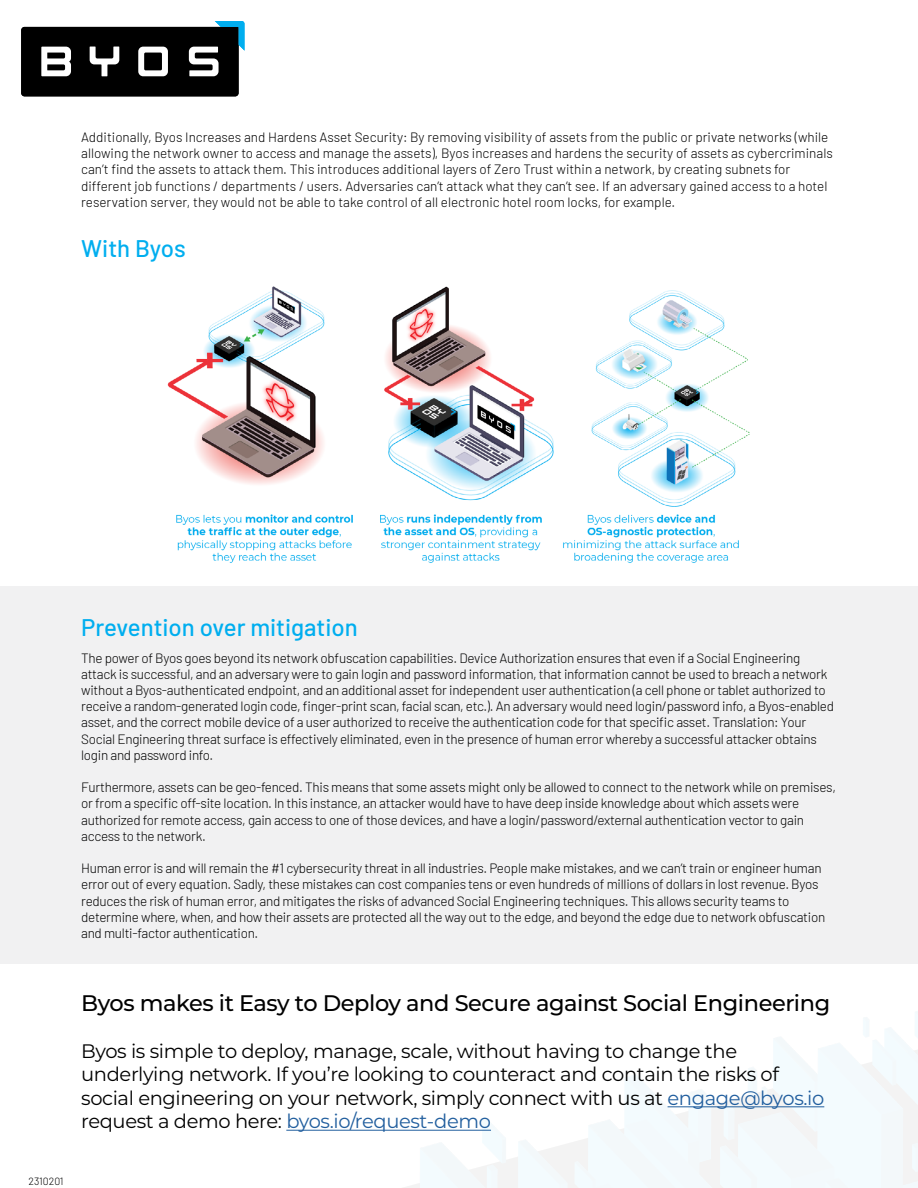
<style>
.page{position:relative;width:918px;height:1188px;background:#fff}
.page>*{position:absolute;margin:0;border:0;box-sizing:border-box;transform-origin:0 0}
.t1{font:500 24px "Barlow";color:#00aeef}
.t2{font:500 22.5px "Montserrat";letter-spacing:-.02em;color:#000}
.t3{font:19.5px/23.4px "Montserrat";letter-spacing:-.02em;color:#000}
.t4{font:300 13.5px/16.2px "Barlow";letter-spacing:-.02em;color:#000}
.t5{font:300 13.5px/16.2px "Barlow";color:#000}
.t6{font:300 10.5px "Barlow";color:#000}
.s1{color:#215e9e}
</style>
<div class="page">
<div style="left:0;top:586px;width:918px;height:378px;background:#f1f1f2"></div>
<svg style="left:21px;top:21px;width:223px;height:75px"></svg>
<img style="left:167px;top:286px;width:583px;height:277px">
<hr style="left:668px;top:1106px;width:156px;height:1px;background:#215e9e">
<hr style="left:286px;top:1130px;width:205px;height:1px;background:#215e9e">
<p class="t5" style="left:81px;top:128px;width:753px">Additionally, Byos Increases and Hardens Asset Security: By removing visibility of assets from the public or private networks (while allowing the network owner to access and manage the assets), Byos increases and hardens the security of assets as cybercriminals can’t find the assets to attack them. This introduces additional layers of Zero Trust within a network, by creating subnets for different job functions / departments / users. Adversaries can’t attack what they can’t see. If an adversary gained access to a hotel reservation server, they would not be able to take control of all electronic hotel room locks, for example.</p>
<h1 class="t1" style="left:81px;top:230px;width:106px">With Byos</h1>
<h1 class="t1" style="left:81px;top:610px;width:278px">Prevention over mitigation</h1>
<p class="t4" style="left:81px;top:649px;width:754px">The power of Byos goes beyond its network obfuscation capabilities. Device Authorization ensures that even if a Social Engineering attack is successful, and an adversary were to gain login and password information, that information cannot be used to breach a network without a Byos-authenticated endpoint, and an additional asset for independent user authentication (a cell phone or tablet authorized to receive a random-generated login code, finger-print scan, facial scan, etc.). An adversary would need login/password info, a Byos-enabled asset, and the correct mobile device of a user authorized to receive the authentication code for that specific asset. Translation: Your Social Engineering threat surface is effectively eliminated, even in the presence of human error whereby a successful attacker obtains login and password info.</p>
<p class="t4" style="left:81px;top:778px;width:756px">Furthermore, assets can be geo-fenced. This means that some assets might only be allowed to connect to the network while on premises, or from a specific off-site location. In this instance, an attacker would have to have deep inside knowledge about which assets were authorized for remote access, gain access to one of those devices, and have a login/password/external authentication vector to gain access to the network.</p>
<p class="t4" style="left:81px;top:859px;width:746px">Human error is and will remain the #1 cybersecurity threat in all industries. People make mistakes, and we can’t train or engineer human error out of every equation. Sadly, these mistakes can cost companies tens or even hundreds of millions of dollars in lost revenue. Byos reduces the risk of human error, and mitigates the risks of advanced Social Engineering techniques. This allows security teams to determine where, when, and how their assets are protected all the way out to the edge, and beyond the edge due to network obfuscation and multi-factor authentication.</p>
<p class="t6" style="left:28px;top:1174px;width:37px">2310201</p>
<h2 class="t2" style="left:81px;top:988px;width:751px">Byos makes it Easy to Deploy and Secure against Social Engineering</h2>
<p class="t3" style="left:81px;top:1039px;width:745px">Byos is simple to deploy, manage, scale, without having to change the underlying network. If you’re looking to counteract and contain the risks of social engineering on your network, simply connect with us at <span class="s1">engage@byos.io </span>request a demo here: <span class="s1">byos.io/request-demo</span></p>
</div>
